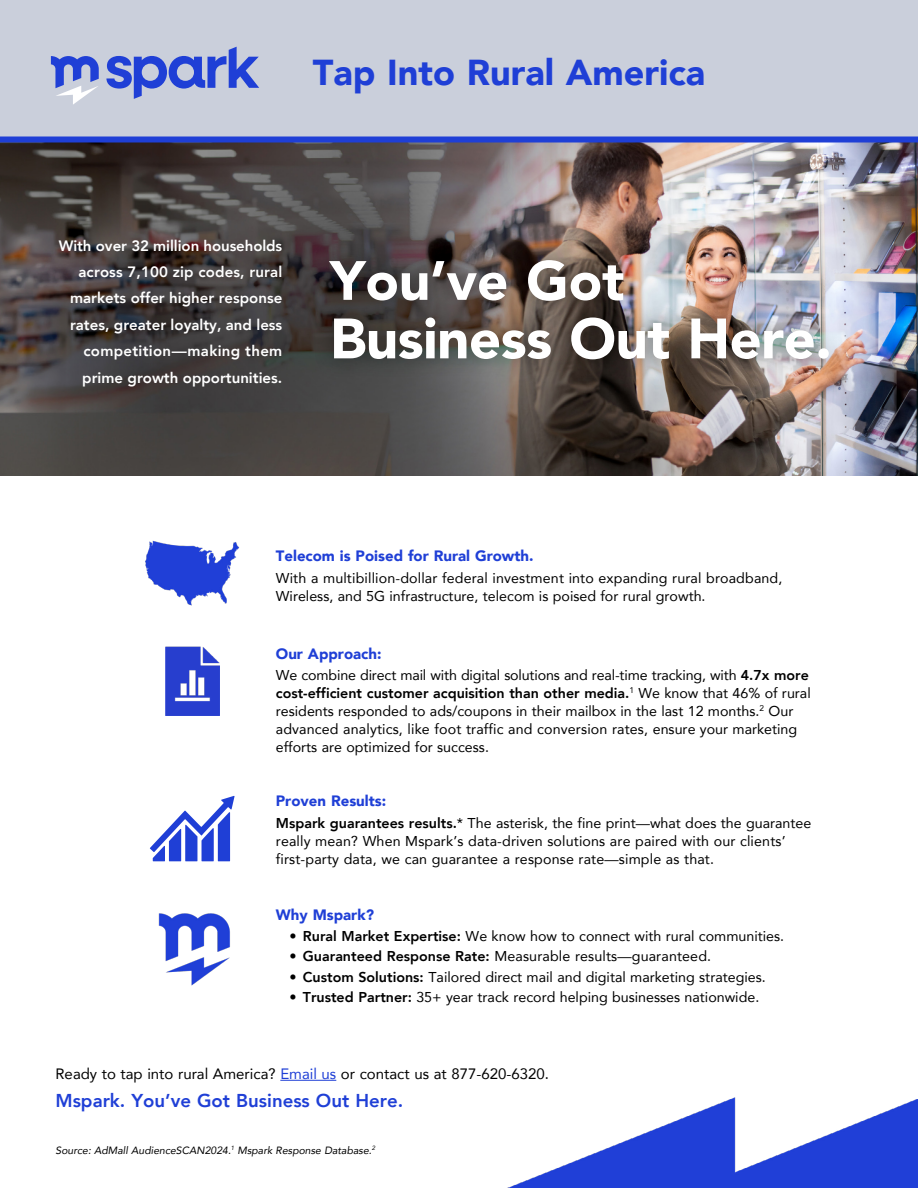
<style>
.page{position:relative;width:918px;height:1188px;background:#fff}
.page>*{position:absolute;margin:0;border:0;box-sizing:border-box;transform-origin:0 0}
.t1{font:900 56.25px "Avenir";letter-spacing:-.01em;color:#fff}
.t2{font:900 54.75px "Avenir";color:#fff}
.t3{font:900 36px "Avenir";color:#1f3fd6}
.t4{font:800 18.6px "Avenir";color:#1f3fd6}
.t5{font:800 15px/26.4px "Avenir";color:#fff;text-align:right}
.t6{font:900 15px "Avenir";color:#1f3fd6}
.t7{font:15px "Avenir";color:#000}
.t8{font:14.25px/18px "Avenir";color:#000}
.t9{font:italic 10.5px "Avenir";color:#000}
.s1{font-weight:800}
.s2{color:#1f3fd6}
</style>
<div class="page">
<img style="left:507px;top:1097px;width:411px;height:91px">
<img style="left:0;top:142px;width:918px;height:333px">
<div style="left:0;top:0;width:918px;height:138px;background:#cacfdb"></div>
<div style="left:0;top:136px;width:918px;height:6px;background:#1f3fd6"></div>
<div style="left:311px;top:241px;width:537px;height:138px;background:#000;opacity:.45"></div>
<svg style="left:106px;top:47px;width:153px;height:52px"></svg>
<svg style="left:51px;top:56px;width:48px;height:49px"></svg>
<img style="left:145px;top:540px;width:94px;height:66px">
<img style="left:165px;top:646px;width:54px;height:70px">
<svg style="left:150px;top:796px;width:85px;height:65px"></svg>
<img style="left:158px;top:913px;width:72px;height:73px">
<hr style="left:280px;top:1080px;width:56px;height:1px;background:#1f3fd6">
<h3 class="t3" style="left:313px;top:42px;width:394px">Tap Into Rural America</h3>
<p class="t5" style="left:59px;top:232px;width:225px">With over 32 million households across 7,100 zip codes, rural markets offer higher response rates, greater loyalty, and less competition—making them prime growth opportunities.</p>
<h2 class="t2" style="left:330px;top:234px;width:296px">You’ve Got</h2>
<h1 class="t1" style="left:330px;top:291px;width:503px">Business Out Here.</h1>
<p class="t6" style="left:276px;top:543px;width:259px">Telecom is Poised for Rural Growth.</p>
<p class="t8" style="left:276px;top:568px;width:508px">With a multibillion-dollar federal investment into expanding rural broadband,<br>Wireless, and 5G infrastructure, telecom is poised for rural growth.</p>
<p class="t6" style="left:276px;top:640px;width:107px">Our Approach:</p>
<p class="t8" style="left:276px;top:666px;width:536px">We combine direct mail with digital solutions and real-time tracking, with <span class="s1">4.7x more cost-efficient customer acquisition than other media.</span><sup>1</sup> We know that 46% of rural residents responded to ads/coupons in their mailbox in the last 12 months.<sup>2</sup> Our advanced analytics, like foot traffic and conversion rates, ensure your marketing efforts are optimized for success.</p>
<p class="t6" style="left:276px;top:788px;width:112px">Proven Results:</p>
<p class="t8" style="left:276px;top:813px;width:537px"><span class="s1">Mspark guarantees results.</span>* The asterisk, the fine print—what does the guarantee really mean? When Mspark’s data-driven solutions are paired with our clients’ first-party data, we can guarantee a response rate—simple as that.</p>
<p class="t6" style="left:276px;top:901px;width:100px">Why Mspark?</p>
<p class="t8" style="left:289px;top:927px;width:496px"><span class="s1">• Rural Market Expertise:</span> We know how to connect with rural communities.</p>
<p class="t8" style="left:289px;top:947px;width:423px"><span class="s1">• Guaranteed Response Rate:</span> Measurable results—guaranteed.</p>
<p class="t8" style="left:289px;top:968px;width:478px"><span class="s1">• Custom Solutions:</span> Tailored direct mail and digital marketing strategies.</p>
<p class="t8" style="left:289px;top:988px;width:471px"><span class="s1">• Trusted Partner:</span> 35+ year track record helping businesses nationwide.</p>
<p class="t7" style="left:56px;top:1062px;width:495px">Ready to tap into rural America? <span class="s2">Email us</span> or contact us at 877-620-6320.</p>
<h3 class="t4" style="left:56px;top:1086px;width:349px">Mspark. You’ve Got Business Out Here.</h3>
<p class="t9" style="left:56px;top:1143px;width:321px">Source: AdMall AudienceSCAN2024.<sup>1</sup> Mspark Response Database.<sup>2</sup></p>
</div>
